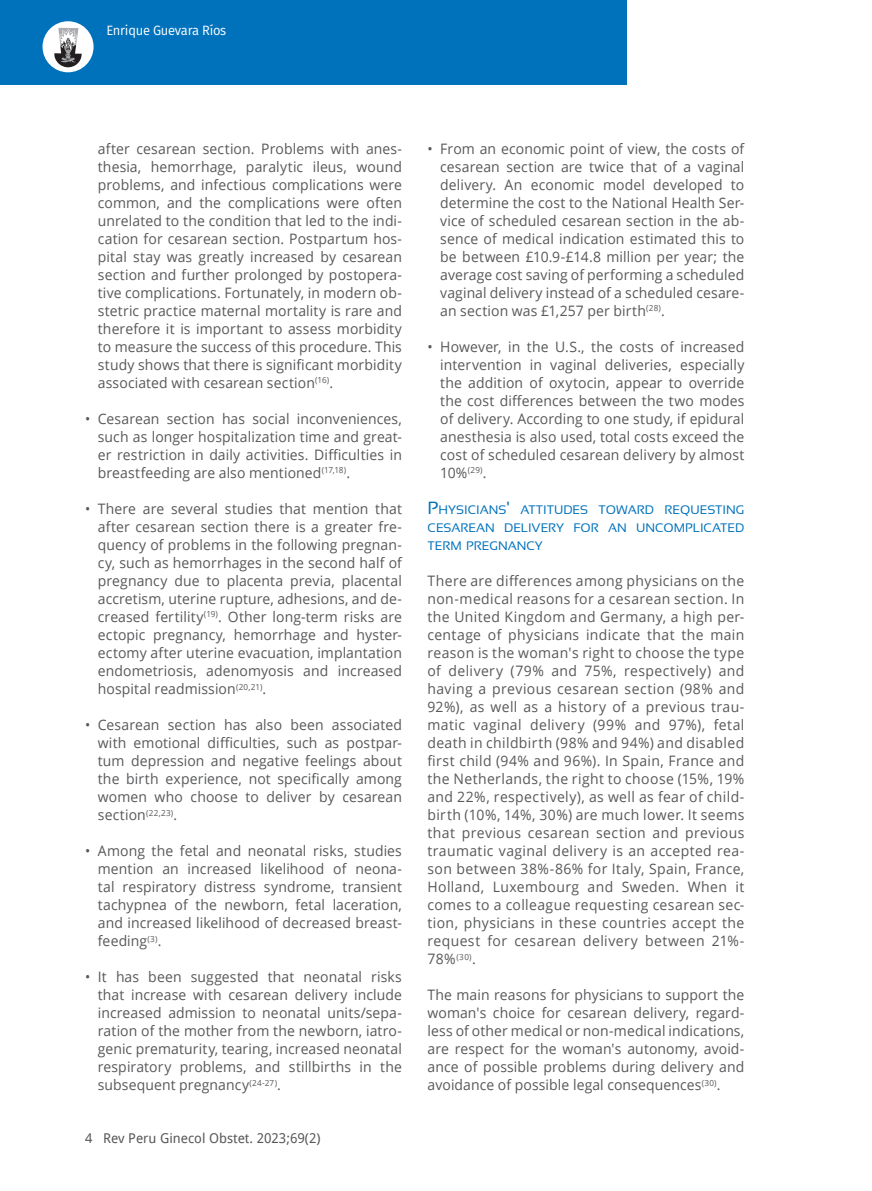
<style>
.page{position:relative;width:872px;height:1191px;background:#fff}
.page>*{position:absolute;margin:0;border:0;box-sizing:border-box;transform-origin:0 0}
.t1{font:14.4px/18px "Open Sans";letter-spacing:.01em;color:#57585a;text-align:justify}
.t2{font:13.5px "Droid Sans";color:#57585a}
.t3{font:13.5px "Fira Sans";letter-spacing:-.02em;color:#fff;scale:.96 1}
.t4{font:12.3px/18px "Sansation";color:#0072bc;text-align:justify}
.s1{font-size:17.7px}
</style>
<div class="page">
<div style="left:0;top:0;width:626px;height:85px;background:#0072bc"></div>
<div style="left:43px;top:21px;width:51px;height:51px;background:#fff;border-radius:50%"></div>
<svg style="left:54px;top:28px;width:28px;height:40px"></svg>
<p class="t3" style="left:106px;top:20px;width:126px">Enrique Guevara Ríos</p>
<p class="t1" style="left:98px;top:139px;width:306px">after cesarean section. Problems with anes&shy;thesia, hemorrhage, paralytic ileus, wound problems, and infectious complications were common, and the complications were often unrelated to the condition that led to the indi&shy;cation for cesarean section. Postpartum hos&shy;pital stay was greatly increased by cesarean section and further prolonged by postopera&shy;tive complications. Fortunately, in modern ob&shy;stetric practice maternal mortality is rare and therefore it is important to assess morbidity to measure the success of this procedure. This study shows that there is significant morbidity associated with cesarean section<sup>(16)</sup>.</p>
<p class="t1" style="left:98px;top:409px;width:306px;text-indent:-13px">• Cesarean section has social inconveniences, such as longer hospitalization time and great&shy;er restriction in daily activities. Difficulties in breastfeeding are also mentioned<sup>(17,18)</sup>.</p>
<p class="t1" style="left:98px;top:499px;width:306px;text-indent:-13px">• There are several studies that mention that after cesarean section there is a greater fre&shy;quency of problems in the following pregnan&shy;cy, such as hemorrhages in the second half of pregnancy due to placenta previa, placental accretism, uterine rupture, adhesions, and de&shy;creased fertility<sup>(19)</sup>. Other long-term risks are ectopic pregnancy, hemorrhage and hyster&shy;ectomy after uterine evacuation, implantation endometriosis, adenomyosis and increased hospital readmission<sup>(20,21)</sup>.</p>
<p class="t1" style="left:98px;top:715px;width:306px;text-indent:-13px">• Cesarean section has also been associated with emotional difficulties, such as postpar&shy;tum depression and negative feelings about the birth experience, not specifically among women who choose to deliver by cesarean section<sup>(22,23)</sup>.</p>
<p class="t1" style="left:98px;top:841px;width:306px;text-indent:-13px">• Among the fetal and neonatal risks, studies mention an increased likelihood of neona&shy;tal respiratory distress syndrome, transient tachypnea of the newborn, fetal laceration, and increased likelihood of decreased breast&shy;feeding<sup>(3)</sup>.</p>
<p class="t1" style="left:98px;top:967px;width:306px;text-indent:-13px">• It has been suggested that neonatal risks that increase with cesarean delivery include increased admission to neonatal units/sepa&shy;ration of the mother from the newborn, iatro&shy;genic prematurity, tearing, increased neonatal respiratory problems, and stillbirths in the subsequent pregnancy<sup>(24-27)</sup>.</p>
<p class="t2" style="left:85px;top:1128px;width:237px">4 Rev Peru Ginecol Obstet. 2023;69(2)</p>
<p class="t1" style="left:440px;top:139px;width:306px;text-indent:-13px">• From an economic point of view, the costs of cesarean section are twice that of a vaginal delivery. An economic model developed to determine the cost to the National Health Ser&shy;vice of scheduled cesarean section in the ab&shy;sence of medical indication estimated this to be between £10.9-£14.8 million per year; the average cost saving of performing a scheduled vaginal delivery instead of a scheduled cesare&shy;an section was £1,257 per birth<sup>(28)</sup>.</p>
<p class="t1" style="left:440px;top:337px;width:306px;text-indent:-13px">• However, in the U.S., the costs of increased intervention in vaginal deliveries, especially the addition of oxytocin, appear to override the cost differences between the two modes of delivery. According to one study, if epidural anesthesia is also used, total costs exceed the cost of scheduled cesarean delivery by almost 10%<sup>(29)</sup>.</p>
<p class="t4" style="left:427px;top:501px;width:318px"><span class="s1">P</span>HYSICIANS<span class="s1">'</span> ATTITUDES TOWARD REQUESTING CESAREAN DELIVERY FOR AN UNCOMPLICATED TERM PREGNANCY</p>
<p class="t1" style="left:427px;top:571px;width:318px">There are differences among physicians on the non-medical reasons for a cesarean section. In the United Kingdom and Germany, a high per&shy;centage of physicians indicate that the main reason is the woman's right to choose the type of delivery (79% and 75%, respectively) and having a previous cesarean section (98% and 92%), as well as a history of a previous trau&shy;matic vaginal delivery (99% and 97%), fetal death in childbirth (98% and 94%) and disabled first child (94% and 96%). In Spain, France and the Netherlands, the right to choose (15%, 19% and 22%, respectively), as well as fear of child&shy;birth (10%, 14%, 30%) are much lower. It seems that previous cesarean section and previous traumatic vaginal delivery is an accepted rea&shy;son between 38%-86% for Italy, Spain, France, Holland, Luxembourg and Sweden. When it comes to a colleague requesting cesarean sec&shy;tion, physicians in these countries accept the request for cesarean delivery between 21%- 78%<sup>(30)</sup>.</p>
<p class="t1" style="left:427px;top:985px;width:318px">The main reasons for physicians to support the woman's choice for cesarean delivery, regard&shy;less of other medical or non-medical indications, are respect for the woman's autonomy, avoid&shy;ance of possible problems during delivery and avoidance of possible legal consequences<sup>(30)</sup>.</p>
</div>
